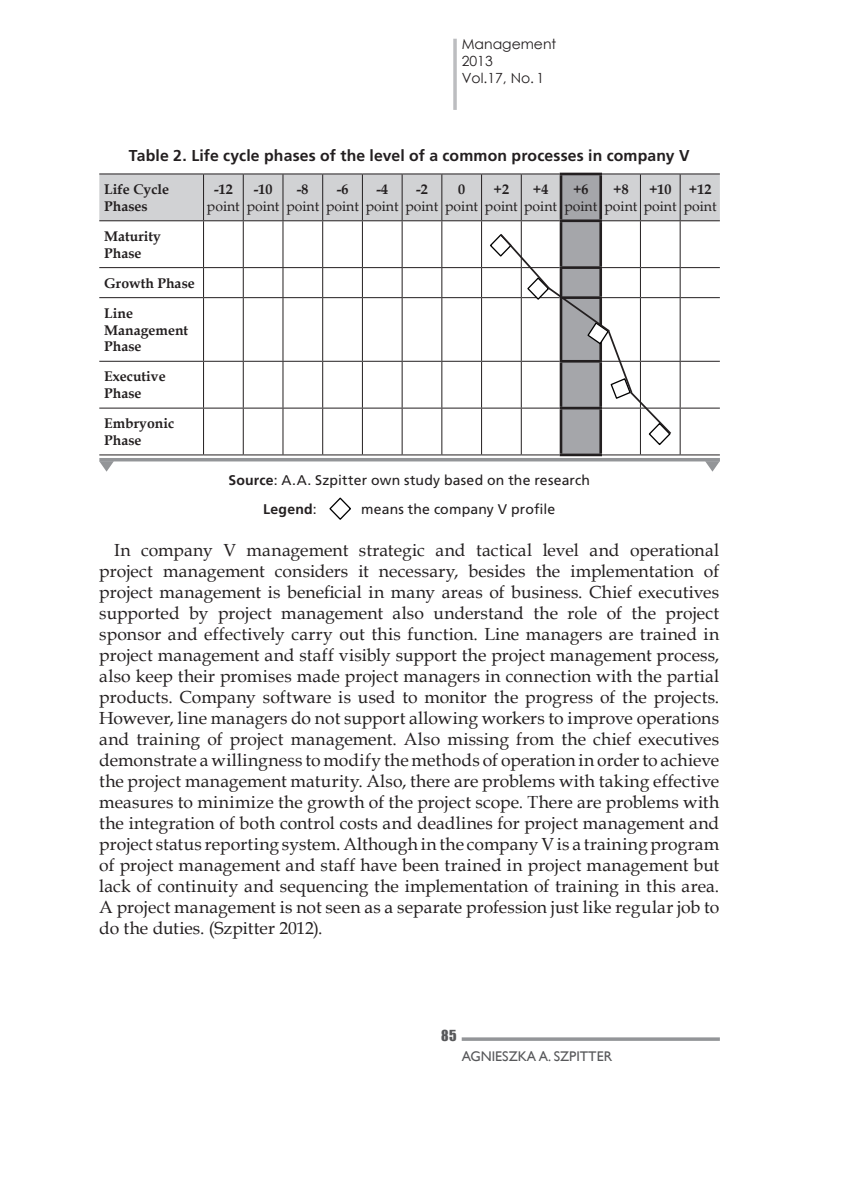
<style>
.page{position:relative;width:844px;height:1191px;background:#fff}
.page>*{position:absolute;margin:0;border:0;box-sizing:border-box;transform-origin:0 0}
.t1{font:17.5px/21px "Book Antiqua";color:#231f20;text-align:justify}
.t2{font:700 15.75px "Frutiger LT Pro";letter-spacing:.01em;color:#231f20}
.t3{font:700 14px/16.8px "Book Antiqua";color:#231f20}
.t4{font:14px/29.1px "Frutiger LT Pro";letter-spacing:.015em;color:#231f20}
.t5{font:14px "Book Antiqua";color:#231f20}
.t6{font:14px/16.8px "Century Gothic";color:#231f20}
.t7{font:14px "Gill Sans";color:#57585a}
.t8{font:14px "Impact";color:#57585a}
.s1{font-weight:700}
</style>
<div class="page">
<hr style="left:453px;top:39px;width:3px;height:71px;background:#bcbdc0">
<hr style="left:461px;top:1037px;width:258px;height:3px;background:#939598">
<hr style="left:99px;top:458px;width:620px;height:3px;background:#939598">
<svg style="left:99px;top:461px;width:15px;height:10px"></svg>
<svg style="left:705px;top:461px;width:14px;height:10px"></svg>
<hr style="left:99px;top:173px;width:104px;height:1px;background:#231f20">
<hr style="left:203px;top:173px;width:40px;height:1px;background:#231f20">
<hr style="left:243px;top:173px;width:40px;height:1px;background:#231f20">
<hr style="left:283px;top:173px;width:39px;height:1px;background:#231f20">
<hr style="left:322px;top:173px;width:40px;height:1px;background:#231f20">
<hr style="left:362px;top:173px;width:40px;height:1px;background:#231f20">
<hr style="left:402px;top:173px;width:39px;height:1px;background:#231f20">
<hr style="left:441px;top:173px;width:40px;height:1px;background:#231f20">
<hr style="left:481px;top:173px;width:40px;height:1px;background:#231f20">
<hr style="left:521px;top:173px;width:38px;height:1px;background:#231f20">
<hr style="left:602px;top:173px;width:38px;height:1px;background:#231f20">
<hr style="left:640px;top:173px;width:40px;height:1px;background:#231f20">
<hr style="left:680px;top:173px;width:39px;height:1px;background:#231f20">
<hr style="left:559px;top:173px;width:43px;height:2px;background:#231f20">
<hr style="left:559px;top:453px;width:43px;height:3px;background:#231f20">
<svg style="left:329px;top:497px;width:22px;height:23px"></svg>
<svg style="left:99px;top:174px;width:620px;height:281px"></svg>
<p class="t6" style="left:461px;top:36px;width:96px">Management<br>2013<br>Vol.17, No. 1</p>
<p class="t2" style="left:129px;top:146px;width:562px">Table 2. Life cycle phases of the level of a common processes in company V</p>
<p class="t3" style="left:104px;top:181px;width:66px">Life Cycle<br>Phases</p>
<p class="t3" style="left:214px;top:181px;width:20px">-12</p>
<p class="t3" style="left:254px;top:181px;width:20px">-10</p>
<p class="t5" style="left:246px;top:196px;width:34px">point</p>
<p class="t3" style="left:297px;top:181px;width:13px">-8</p>
<p class="t5" style="left:286px;top:196px;width:34px">point</p>
<p class="t3" style="left:336px;top:181px;width:13px">-6</p>
<p class="t5" style="left:326px;top:196px;width:34px">point</p>
<p class="t3" style="left:416px;top:181px;width:13px">-2</p>
<p class="t5" style="left:405px;top:196px;width:34px">point</p>
<p class="t3" style="left:458px;top:181px;width:8px">0</p>
<p class="t5" style="left:445px;top:196px;width:34px">point</p>
<p class="t3" style="left:493px;top:181px;width:17px">+2</p>
<p class="t5" style="left:485px;top:196px;width:34px">point</p>
<p class="t3" style="left:573px;top:181px;width:17px">+6</p>
<p class="t5" style="left:564px;top:196px;width:34px">point</p>
<p class="t3" style="left:613px;top:181px;width:17px">+8</p>
<p class="t5" style="left:604px;top:196px;width:34px">point</p>
<p class="t3" style="left:648px;top:181px;width:24px">+10</p>
<p class="t5" style="left:643px;top:196px;width:34px">point</p>
<p class="t3" style="left:688px;top:181px;width:24px">+12</p>
<p class="t5" style="left:683px;top:196px;width:34px">point</p>
<p class="t3" style="left:376px;top:181px;width:13px">-4</p>
<p class="t5" style="left:365px;top:196px;width:34px">point</p>
<p class="t3" style="left:532px;top:181px;width:17px">+4</p>
<p class="t5" style="left:524px;top:196px;width:34px">point</p>
<p class="t5" style="left:207px;top:196px;width:34px">point</p>
<p class="t3" style="left:104px;top:228px;width:58px">Maturity<br>Phase</p>
<p class="t3" style="left:104px;top:268px;width:92px;line-height:30.1px">Growth Phase<br>Line</p>
<p class="t3" style="left:104px;top:321px;width:86px">Management<br>Phase</p>
<p class="t3" style="left:104px;top:368px;width:63px">Executive<br>Phase</p>
<p class="t3" style="left:104px;top:415px;width:71px">Embryonic<br>Phase</p>
<p class="t4" style="left:263px;top:465px;width:328px;text-indent:-35px"><span class="s1">Source</span>: A.A. Szpitter own study based on the research<br><span class="s1">Legend</span>:</p>
<p class="t4" style="left:361px;top:494px;width:196px">means the company V profile</p>
<p class="t1" style="left:99px;top:539px;width:621px;text-indent:15px">In company V management strategic and tactical level and operational project management considers it necessary, besides the implementation of project management is beneficial in many areas of business. Chief executives supported by project management also understand the role of the project sponsor and effectively carry out this function. Line managers are trained in project management and staff visibly support the project management process, also keep their promises made project managers in connection with the partial products. Company software is used to monitor the progress of the projects.<br>However, line managers do not support allowing workers to improve operations and training of project management. Also missing from the chief executives demonstrate a willingness to modify the methods of operation in order to achieve the project management maturity. Also, there are problems with taking effective measures to minimize the growth of the project scope. There are problems with the integration of both control costs and deadlines for project management and project status reporting system. Although in the company V is a training program of project management and staff have been trained in project management but lack of continuity and sequencing the implementation of training in this area.<br>A project management is not seen as a separate profession just like regular job to do the duties. (Szpitter 2012).</p>
<p class="t8" style="left:441px;top:1024px;width:17px">85</p>
<p class="t7" style="left:461px;top:1048px;width:152px">AGNIESZKA A. SZPITTER</p>
</div>
